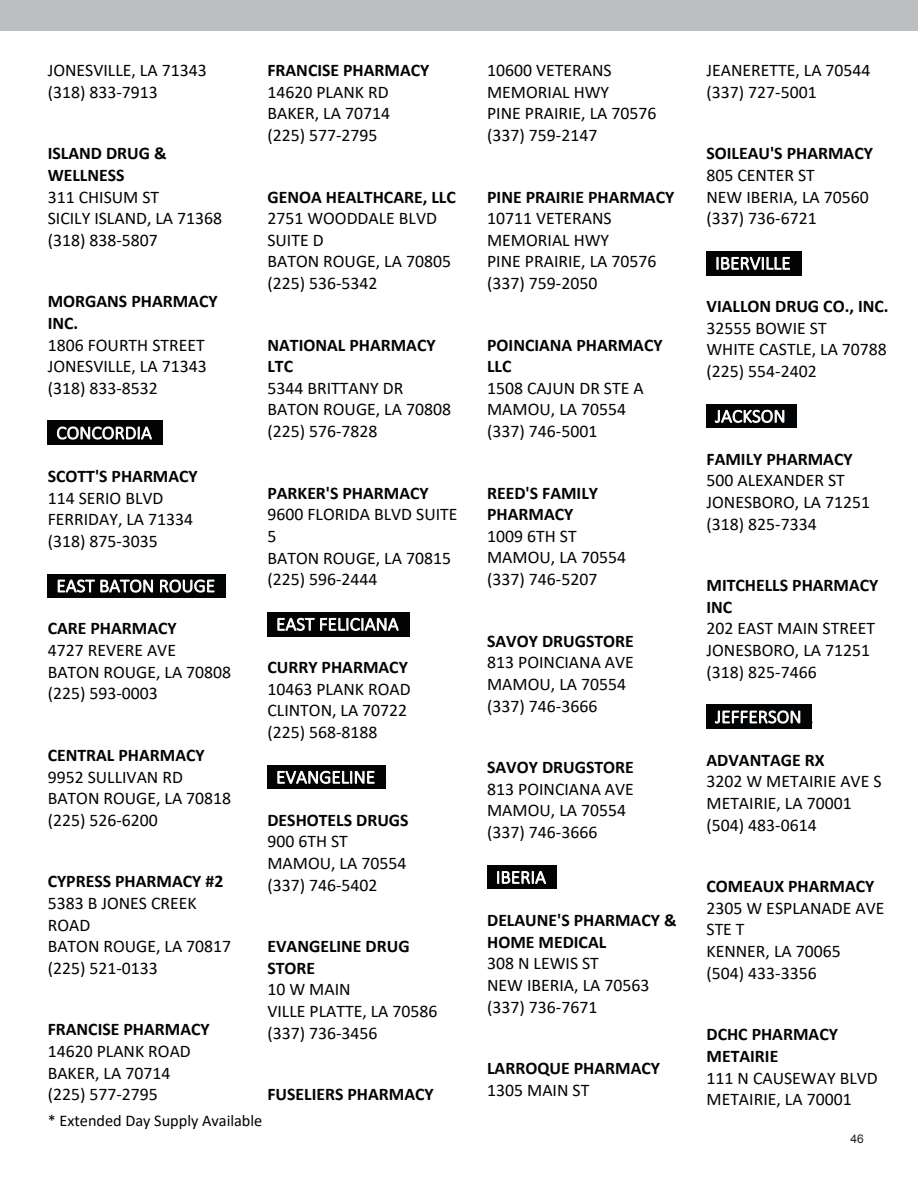
<style>
.page{position:relative;width:918px;height:1188px;background:#fff}
.page>*{position:absolute;margin:0;border:0;box-sizing:border-box;transform-origin:0 0}
.t1{font:300 18.75px "Calibri";color:#fff}
.t2{font:17.7px/21.6px "Calibri";color:#020304}
.t3{font:700 17.7px/21.6px "Calibri";color:#020304}
.t4{font:16.35px "Calibri";color:#020304}
.t5{font:12px "Arial";color:#231f20}
.s1{color:#020304}
</style>
<div class="page">
<div style="left:0;top:0;width:918px;height:30px;background:#bcbec0"></div>
<div style="left:48px;top:421px;width:115px;height:24px;background:#020304"></div>
<div style="left:48px;top:574px;width:178px;height:24px;background:#020304"></div>
<div style="left:267px;top:612px;width:143px;height:24px;background:#020304"></div>
<div style="left:267px;top:765px;width:119px;height:24px;background:#020304"></div>
<div style="left:487px;top:865px;width:70px;height:24px;background:#020304"></div>
<div style="left:707px;top:251px;width:95px;height:24px;background:#020304"></div>
<div style="left:707px;top:404px;width:90px;height:24px;background:#020304"></div>
<div style="left:707px;top:705px;width:105px;height:24px;background:#020304"></div>
<p class="t2" style="left:48px;top:59px;width:160px">JONESVILLE, LA 71343 (318) 833-7913</p>
<p class="t3" style="left:48px;top:142px;width:120px">ISLAND DRUG &amp;<br>WELLNESS</p>
<p class="t2" style="left:48px;top:185px;width:176px">311 CHISUM ST<br>SICILY ISLAND, LA 71368 (318) 838-5807</p>
<p class="t3" style="left:267px;top:59px;width:164px">FRANCISE PHARMACY</p>
<p class="t2" style="left:267px;top:81px;width:124px;text-align:justify">14620 PLANK RD BAKER, LA 70714 (225) 577-2795</p>
<p class="t3" style="left:267px;top:186px;width:190px">GENOA HEALTHCARE, LLC</p>
<p class="t2" style="left:267px;top:207px;width:185px">2751 WOODDALE BLVD<br>SUITE D<br>BATON ROUGE, LA 70805 (225) 536-5342</p>
<p class="t3" style="left:48px;top:290px;width:171px">MORGANS PHARMACY<br>INC.</p>
<p class="t2" style="left:48px;top:333px;width:160px;text-align:justify">1806 FOURTH STREET JONESVILLE, LA 71343 (318) 833-8532</p>
<p class="t1" style="left:56px;top:421px;width:108px">CONCORDIA<span class="s1">A</span></p>
<p class="t3" style="left:48px;top:465px;width:152px">SCOTT'S PHARMACY</p>
<p class="t2" style="left:48px;top:486px;width:147px">114 SERIO BLVD<br>FERRIDAY, LA 71334 (318) 875-3035</p>
<p class="t1" style="left:56px;top:574px;width:171px">EAST BATON ROUGE<span class="s1">A</span></p>
<p class="t3" style="left:48px;top:618px;width:131px">CARE PHARMACY</p>
<p class="t2" style="left:48px;top:639px;width:185px">4727 REVERE AVE<br>BATON ROUGE, LA 70808 (225) 593-0003</p>
<p class="t3" style="left:267px;top:334px;width:170px">NATIONAL PHARMACY<br>LTC</p>
<p class="t2" style="left:267px;top:377px;width:185px">5344 BRITTANY DR<br>BATON ROUGE, LA 70808 (225) 576-7828</p>
<p class="t3" style="left:267px;top:482px;width:163px">PARKER'S PHARMACY</p>
<p class="t2" style="left:267px;top:503px;width:192px">9600 FLORIDA BLVD SUITE<br>5<br>BATON ROUGE, LA 70815 (225) 596-2444</p>
<p class="t1" style="left:276px;top:612px;width:135px">EAST FELICIANA<span class="s1">A</span></p>
<p class="t3" style="left:267px;top:656px;width:142px">CURRY PHARMACY</p>
<p class="t2" style="left:267px;top:678px;width:145px">10463 PLANK ROAD<br>CLINTON, LA 70722 (225) 568-8188</p>
<p class="t1" style="left:276px;top:765px;width:111px">EVANGELINE<span class="s1">A</span></p>
<p class="t3" style="left:267px;top:809px;width:143px">DESHOTELS DRUGS</p>
<p class="t2" style="left:267px;top:830px;width:140px">900 6TH ST<br>MAMOU, LA 70554 (337) 746-5402</p>
<p class="t3" style="left:48px;top:744px;width:159px">CENTRAL PHARMACY</p>
<p class="t2" style="left:48px;top:765px;width:185px">9952 SULLIVAN RD<br>BATON ROUGE, LA 70818 (225) 526-6200</p>
<p class="t3" style="left:48px;top:870px;width:177px">CYPRESS PHARMACY #2</p>
<p class="t2" style="left:48px;top:892px;width:185px">5383 B JONES CREEK<br>ROAD<br>BATON ROUGE, LA 70817 (225) 521-0133</p>
<p class="t3" style="left:267px;top:935px;width:144px">EVANGELINE DRUG<br>STORE</p>
<p class="t2" style="left:267px;top:978px;width:172px">10 W MAIN<br>VILLE PLATTE, LA 70586 (337) 736-3456</p>
<p class="t3" style="left:48px;top:1018px;width:164px">FRANCISE PHARMACY</p>
<p class="t2" style="left:48px;top:1040px;width:145px">14620 PLANK ROAD<br>BAKER, LA 70714 (225) 577-2795</p>
<p class="t4" style="left:48px;top:1109px;width:216px">* Extended Day Supply Available</p>
<p class="t3" style="left:267px;top:1083px;width:168px">FUSELIERS PHARMACY</p>
<p class="t2" style="left:487px;top:59px;width:171px">10600 VETERANS<br>MEMORIAL HWY<br>PINE PRAIRIE, LA 70576 (337) 759-2147</p>
<p class="t3" style="left:487px;top:186px;width:189px">PINE PRAIRIE PHARMACY</p>
<p class="t2" style="left:487px;top:207px;width:171px">10711 VETERANS<br>MEMORIAL HWY<br>PINE PRAIRIE, LA 70576 (337) 759-2050</p>
<p class="t3" style="left:487px;top:334px;width:177px">POINCIANA PHARMACY<br>LLC</p>
<p class="t2" style="left:487px;top:377px;width:158px">1508 CAJUN DR STE A<br>MAMOU, LA 70554 (337) 746-5001</p>
<p class="t3" style="left:487px;top:482px;width:112px">REED'S FAMILY<br>PHARMACY</p>
<p class="t2" style="left:487px;top:525px;width:140px">1009 6TH ST<br>MAMOU, LA 70554 (337) 746-5207</p>
<p class="t3" style="left:487px;top:630px;width:148px">SAVOY DRUGSTORE</p>
<p class="t2" style="left:487px;top:651px;width:148px">813 POINCIANA AVE<br>MAMOU, LA 70554 (337) 746-3666</p>
<p class="t3" style="left:487px;top:756px;width:148px">SAVOY DRUGSTORE</p>
<p class="t2" style="left:487px;top:777px;width:148px">813 POINCIANA AVE<br>MAMOU, LA 70554 (337) 746-3666</p>
<p class="t1" style="left:496px;top:866px;width:62px">IBERIA<span class="s1">A</span></p>
<p class="t3" style="left:487px;top:909px;width:191px">DELAUNE'S PHARMACY &amp;<br>HOME MEDICAL</p>
<p class="t2" style="left:487px;top:952px;width:164px">308 N LEWIS ST<br>NEW IBERIA, LA 70563 (337) 736-7671</p>
<p class="t3" style="left:487px;top:1057px;width:174px">LARROQUE PHARMACY</p>
<p class="t2" style="left:487px;top:1078px;width:104px">1305 MAIN ST</p>
<p class="t2" style="left:707px;top:59px;width:166px">JEANERETTE, LA 70544 (337) 727-5001</p>
<p class="t3" style="left:707px;top:142px;width:168px">SOILEAU'S PHARMACY</p>
<p class="t2" style="left:707px;top:164px;width:164px">805 CENTER ST<br>NEW IBERIA, LA 70560 (337) 736-6721</p>
<p class="t1" style="left:715px;top:251px;width:88px">IBERVILLE<span class="s1">A</span></p>
<p class="t3" style="left:707px;top:295px;width:184px">VIALLON DRUG CO., INC.</p>
<p class="t2" style="left:707px;top:317px;width:182px">32555 BOWIE ST<br>WHITE CASTLE, LA 70788 (225) 554-2402</p>
<p class="t1" style="left:715px;top:404px;width:83px">JACKSON<span class="s1">A</span></p>
<p class="t3" style="left:707px;top:448px;width:148px">FAMILY PHARMACY</p>
<p class="t2" style="left:707px;top:469px;width:165px">500 ALEXANDER ST<br>JONESBORO, LA 71251 (318) 825-7334</p>
<p class="t3" style="left:707px;top:574px;width:173px">MITCHELLS PHARMACY<br>INC</p>
<p class="t2" style="left:707px;top:617px;width:170px">202 EAST MAIN STREET<br>JONESBORO, LA 71251 (318) 825-7466</p>
<p class="t1" style="left:715px;top:705px;width:99px">JEFFERSON<span class="s1">A</span></p>
<p class="t3" style="left:707px;top:749px;width:120px">ADVANTAGE RX</p>
<p class="t2" style="left:707px;top:770px;width:176px">3202 W METAIRIE AVE S<br>METAIRIE, LA 70001 (504) 483-0614</p>
<p class="t3" style="left:707px;top:875px;width:169px">COMEAUX PHARMACY</p>
<p class="t2" style="left:707px;top:897px;width:179px">2305 W ESPLANADE AVE<br>STE T<br>KENNER, LA 70065<br>(504) 433-3356</p>
<p class="t3" style="left:707px;top:1023px;width:133px">DCHC PHARMACY<br>METAIRIE</p>
<p class="t2" style="left:707px;top:1066px;width:173px">111 N CAUSEWAY BLVD<br>METAIRIE, LA 70001</p>
<p class="t5" style="left:850px;top:1134px;width:15px">46</p>
</div>
